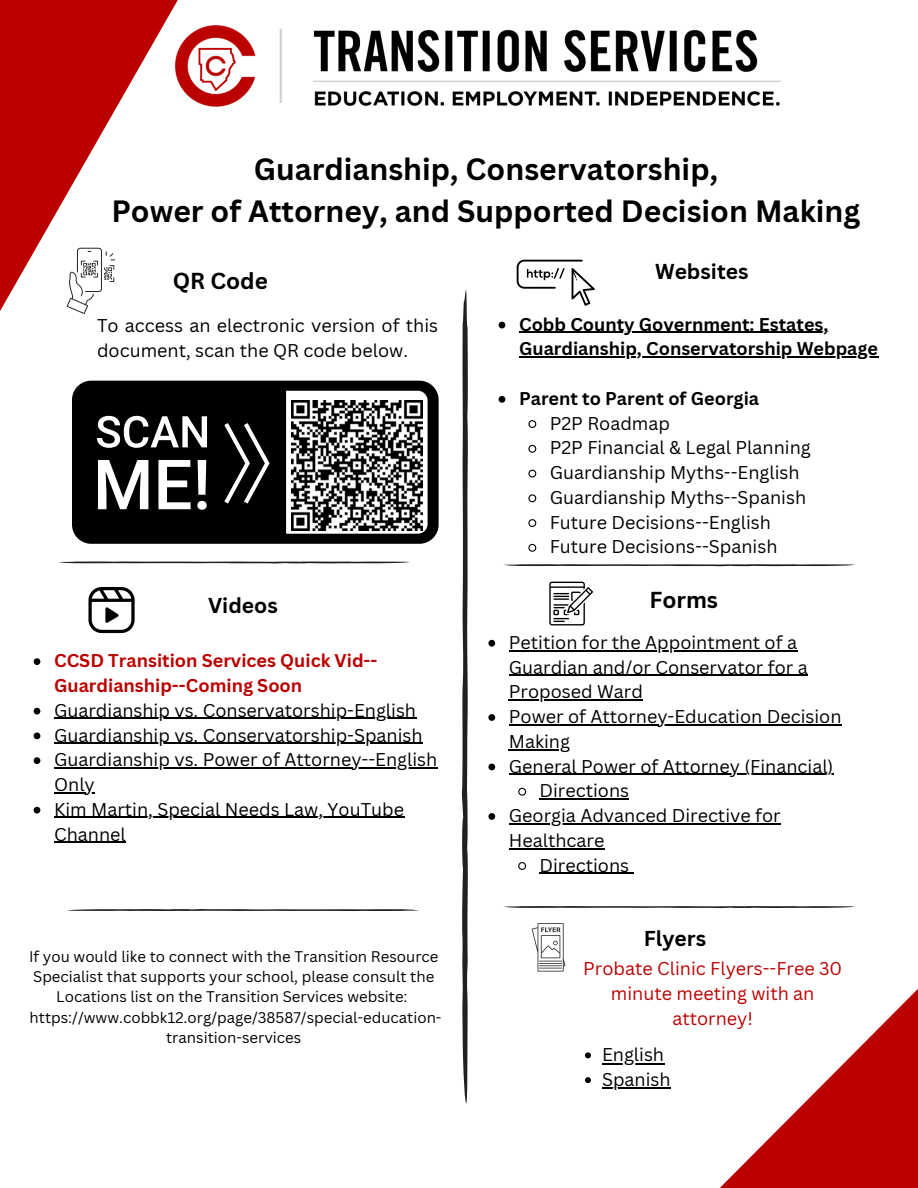
<style>
.page{position:relative;width:918px;height:1188px;background:#fff}
.page>*{position:absolute;margin:0;border:0;box-sizing:border-box;transform-origin:0 0}
.t1{font:700 30px "Canva Sans";color:#000}
.t2{font:700 22.5px "Canva Sans";color:#000}
.t3{font:700 21px "Canva Sans";color:#000}
.t4{font:18px/24.8px "Canva Sans";color:#000}
.t5{font:700 18px/24.8px "Canva Sans";color:#000}
.t6{font:700 18px/24.8px "Canva Sans";color:#b00}
.t7{font:18px/24.8px "Canva Sans";color:#b00;text-align:center}
.t8{font:15px/20.2px "Canva Sans";color:#000;text-align:center}
</style>
<div class="page">
<img style="left:220px;top:25px;width:561px;height:82px">
<svg style="left:0;top:0;width:220px;height:311px"></svg>
<svg style="left:88px;top:587px;width:47px;height:46px"></svg>
<svg style="left:517px;top:260px;width:78px;height:46px"></svg>
<svg style="left:549px;top:582px;width:44px;height:43px"></svg>
<svg style="left:499px;top:322px;width:6px;height:6px"></svg>
<hr style="left:519px;top:332px;width:310px;height:1px;background:#000">
<hr style="left:519px;top:357px;width:359px;height:1px;background:#000">
<svg style="left:499px;top:396px;width:6px;height:7px"></svg>
<svg style="left:528px;top:420px;width:9px;height:8px"></svg>
<svg style="left:528px;top:444px;width:9px;height:9px"></svg>
<svg style="left:528px;top:469px;width:9px;height:9px"></svg>
<svg style="left:528px;top:494px;width:9px;height:9px"></svg>
<svg style="left:528px;top:519px;width:9px;height:8px"></svg>
<svg style="left:528px;top:543px;width:9px;height:9px"></svg>
<svg style="left:462px;top:290px;width:6px;height:814px;background:#524f50"></svg>
<svg style="left:504px;top:564px;width:351px;height:2px"></svg>
<svg style="left:68px;top:909px;width:351px;height:2px"></svg>
<svg style="left:532px;top:923px;width:33px;height:49px"></svg>
<svg style="left:504px;top:906px;width:193px;height:2px"></svg>
<svg style="left:585px;top:1052px;width:6px;height:6px"></svg>
<hr style="left:602px;top:1063px;width:62px;height:1px;background:#000">
<svg style="left:585px;top:1077px;width:6px;height:6px"></svg>
<hr style="left:602px;top:1088px;width:69px;height:1px;background:#000">
<svg style="left:697px;top:906px;width:221px;height:282px"></svg>
<svg style="left:67px;top:248px;width:48px;height:66px"></svg>
<div style="left:72px;top:381px;width:367px;height:163px;background:#000"></div>
<svg style="left:97px;top:416px;width:110px;height:32px"></svg>
<svg style="left:98px;top:460px;width:50px;height:49px"></svg>
<svg style="left:158px;top:460px;width:33px;height:49px"></svg>
<svg style="left:197px;top:460px;width:10px;height:50px"></svg>
<svg style="left:286px;top:391px;width:142px;height:143px"></svg>
<svg style="left:224px;top:423px;width:46px;height:81px"></svg>
<svg style="left:58px;top:561px;width:352px;height:2px"></svg>
<img style="left:292px;top:400px;width:130px;height:131px">
<svg style="left:34px;top:658px;width:6px;height:7px"></svg>
<svg style="left:34px;top:708px;width:6px;height:7px"></svg>
<hr style="left:54px;top:718px;width:362px;height:1px;background:#000">
<svg style="left:34px;top:733px;width:6px;height:6px"></svg>
<hr style="left:54px;top:743px;width:369px;height:1px;background:#000">
<svg style="left:34px;top:757px;width:6px;height:7px"></svg>
<hr style="left:54px;top:767px;width:383px;height:2px;background:#000">
<hr style="left:54px;top:792px;width:41px;height:1px;background:#000">
<svg style="left:34px;top:807px;width:6px;height:7px"></svg>
<hr style="left:54px;top:817px;width:350px;height:1px;background:#000">
<hr style="left:54px;top:842px;width:72px;height:1px;background:#000">
<svg style="left:488px;top:640px;width:7px;height:7px"></svg>
<hr style="left:509px;top:650px;width:288px;height:1px;background:#000">
<hr style="left:509px;top:675px;width:299px;height:1px;background:#000">
<hr style="left:509px;top:699px;width:134px;height:2px;background:#000">
<svg style="left:488px;top:714px;width:7px;height:7px"></svg>
<hr style="left:509px;top:724px;width:333px;height:1px;background:#000">
<hr style="left:509px;top:749px;width:61px;height:1px;background:#000">
<svg style="left:488px;top:764px;width:7px;height:6px"></svg>
<hr style="left:509px;top:774px;width:325px;height:1px;background:#000">
<svg style="left:518px;top:787px;width:9px;height:9px"></svg>
<hr style="left:539px;top:798px;width:90px;height:2px;background:#000">
<svg style="left:488px;top:813px;width:7px;height:7px"></svg>
<hr style="left:509px;top:823px;width:272px;height:1px;background:#000">
<hr style="left:509px;top:848px;width:95px;height:1px;background:#000">
<svg style="left:518px;top:862px;width:9px;height:8px"></svg>
<hr style="left:539px;top:873px;width:90px;height:1px;background:#000">
<p class="t1" style="left:254px;top:148px;width:466px">Guardianship, Conservatorship,</p>
<p class="t1" style="left:111px;top:190px;width:750px">Power of Attorney, and Supported Decision Making</p>
<p class="t2" style="left:173px;top:265px;width:97px">QR Code</p>
<p class="t4" style="left:97px;top:312px;width:343px">To access an electronic version of this document, scan the QR code below.</p>
<p class="t3" style="left:655px;top:257px;width:95px">Websites</p>
<p class="t5" style="left:519px;top:311px;width:361px">Cobb County Government: Estates,<br>Guardianship, Conservatorship Webpage</p>
<p class="t5" style="left:519px;top:386px;width:242px">Parent to Parent of Georgia</p>
<p class="t4" style="left:550px;top:410px;width:122px">P2P Roadmap</p>
<p class="t4" style="left:550px;top:435px;width:263px">P2P Financial &amp; Legal Planning</p>
<p class="t4" style="left:550px;top:460px;width:252px">Guardianship Myths--English</p>
<p class="t4" style="left:550px;top:485px;width:258px">Guardianship Myths--Spanish</p>
<p class="t4" style="left:550px;top:509px;width:223px">Future Decisions--English</p>
<p class="t4" style="left:550px;top:534px;width:229px">Future Decisions--Spanish</p>
<p class="t3" style="left:208px;top:591px;width:71px">Videos</p>
<p class="t2" style="left:649px;top:584px;width:70px">Forms</p>
<p class="t4" style="left:509px;top:629px;width:300px">Petition for the Appointment of a<br>Guardian and/or Conservator for a<br>Proposed Ward</p>
<p class="t4" style="left:509px;top:704px;width:334px">Power of Attorney-Education Decision<br>Making</p>
<p class="t4" style="left:509px;top:753px;width:326px">General Power of Attorney (Financial)</p>
<p class="t4" style="left:539px;top:778px;width:91px">Directions</p>
<p class="t4" style="left:509px;top:803px;width:273px">Georgia Advanced Directive for<br>Healthcare</p>
<p class="t4" style="left:539px;top:852px;width:91px">Directions</p>
<p class="t6" style="left:54px;top:648px;width:325px">CCSD Transition Services Quick Vid--<br>Guardianship--Coming Soon</p>
<p class="t4" style="left:54px;top:697px;width:364px">Guardianship vs. Conservatorship-English</p>
<p class="t4" style="left:54px;top:722px;width:370px">Guardianship vs. Conservatorship-Spanish</p>
<p class="t4" style="left:54px;top:747px;width:385px">Guardianship vs. Power of Attorney--English<br>Only</p>
<p class="t4" style="left:54px;top:796px;width:352px">Kim Martin, Special Needs Law, YouTube<br>Channel</p>
<p class="t8" style="left:29px;top:946px;width:414px">If you would like to connect with the Transition Resource Specialist that supports your school, please consult the Locations list on the Transition Services website: https://www.cobbk12.org/page/38587/special-education&shy;transition-services</p>
<p class="t3" style="left:644px;top:923px;width:64px">Flyers</p>
<p class="t7" style="left:583px;top:956px;width:260px">Probate Clinic Flyers--Free 30 minute meeting with an attorney!</p>
<p class="t4" style="left:602px;top:1042px;width:64px">English</p>
<p class="t4" style="left:602px;top:1067px;width:70px">Spanish</p>
</div>
